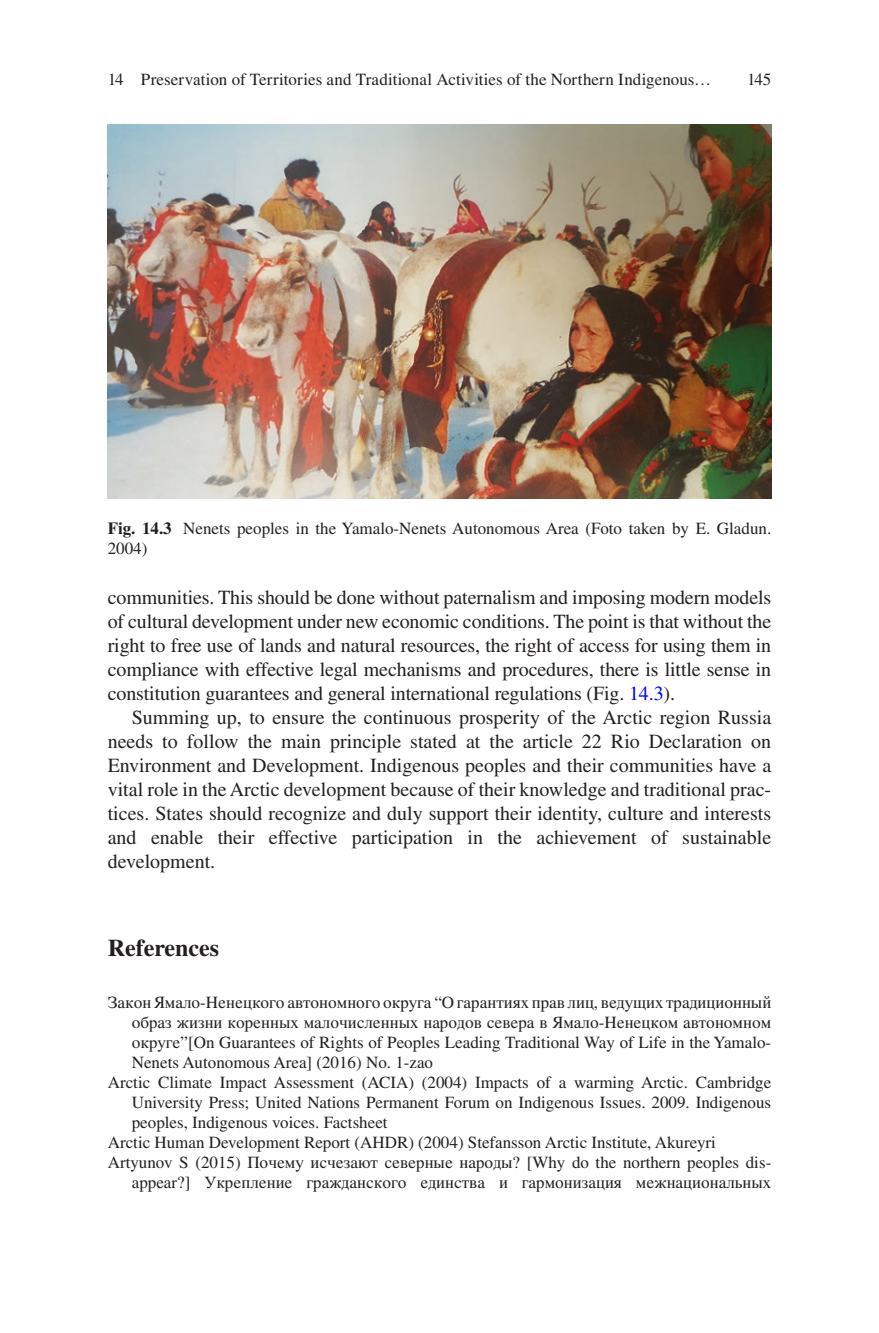
<style>
.page{position:relative;width:879px;height:1333px;background:#fff}
.page>*{position:absolute;margin:0;border:0;box-sizing:border-box;transform-origin:0 0}
.t1{font:700 24px "Flhhww Yvnpyw Vpjxtj Times LT Std";color:#231f20}
.t2{font:20px/24px "Mybvvl Kfddfy Nwmyjv Times LT Std";letter-spacing:-.005em;color:#231f20;text-align:justify}
.t3{font:17px/20px "Mybvvl Kfddfy Nwmyjv Times LT Std";color:#231f20}
.t4{font:17px/20px "Mlrjyr Btcfbj Gflxwn STIX General";color:#231f20;text-align:right}
.s1{font-family:"Flhhww Yvnpyw Vpjxtj Times LT Std";font-weight:700}
.s2{color:#00f}
.s3{font-family:"Mybvvl Kfddfy Nwmyjv Times LT Std"}
.s4{font-family:"Mlrjyr Btcfbj Gflxwn STIX General"}
</style>
<div class="page">
<img style="left:108px;top:124px;width:663px;height:374px">
<p class="t3" style="left:108px;top:69px;width:605px">14 Preservation of Territories and Traditional Activities of the Northern Indigenous…</p>
<p class="t3" style="left:747px;top:69px;width:26px">145</p>
<p class="t3" style="left:108px;top:518px;width:665px"><span class="s1">Fig. 14.3</span> Nenets peoples in the Yamalo-Nenets Autonomous Area (Foto taken by E. Gladun.<br>2004)</p>
<p class="t2" style="left:108px;top:584px;width:665px">communities. This should be done without paternalism and imposing modern models of cultural development under new economic conditions. The point is that without the right to free use of lands and natural resources, the right of access for using them in compliance with effective legal mechanisms and procedures, there is little sense in constitution guarantees and general international regulations (Fig. <span class="s2">14.3</span>).</p>
<p class="t2" style="left:108px;top:704px;width:665px;text-indent:24px">Summing up, to ensure the continuous prosperity of the Arctic region Russia needs to follow the main principle stated at the article 22 Rio Declaration on Environment and Development. Indigenous peoples and their communities have a vital role in the Arctic development because of their knowledge and traditional prac&shy;tices. States should recognize and duly support their identity, culture and interests and enable their effective participation in the achievement of sustainable development.</p>
<p class="t1" style="left:108px;top:933px;width:113px">References</p>
<p class="t4" style="left:108px;top:992px;width:665px">Закон Ямало<span class="s3">-</span>Ненецкого автономного округа <span class="s3">“O</span> гарантиях прав лиц<span class="s3">,</span> ведущих традиционный образ жизни коренных малочисленных народов севера в Ямало<span class="s3">-</span>Ненецком автономном</p>
<p class="t3" style="left:132px;top:1031px;width:641px"><span class="s4">округе</span>”[On Guarantees of Rights of Peoples Leading Traditional Way of Life in the Yamalo-</p>
<p class="t3" style="left:132px;top:1051px;width:303px">Nenets Autonomous Area] (2016) No. 1-zao</p>
<p class="t3" style="left:108px;top:1071px;width:665px">Arctic Climate Impact Assessment (ACIA) (2004) Impacts of a warming Arctic. Cambridge</p>
<p class="t3" style="left:132px;top:1091px;width:641px">University Press; United Nations Permanent Forum on Indigenous Issues. 2009. Indigenous</p>
<p class="t3" style="left:132px;top:1111px;width:257px">peoples, Indigenous voices. Factsheet</p>
<p class="t3" style="left:108px;top:1131px;width:609px">Arctic Human Development Report (AHDR) (2004) Stefansson Arctic Institute, Akureyri</p>
<p class="t3" style="left:108px;top:1151px;width:665px">Artyunov S (2015) <span class="s4">Почему исчезают северные народы</span>? [Why do the northern peoples dis-</p>
<p class="t4" style="left:132px;top:1172px;width:641px"><span class="s3">appear?]</span> Укрепление гражданского единства и гармонизация межнациональных</p>
</div>
